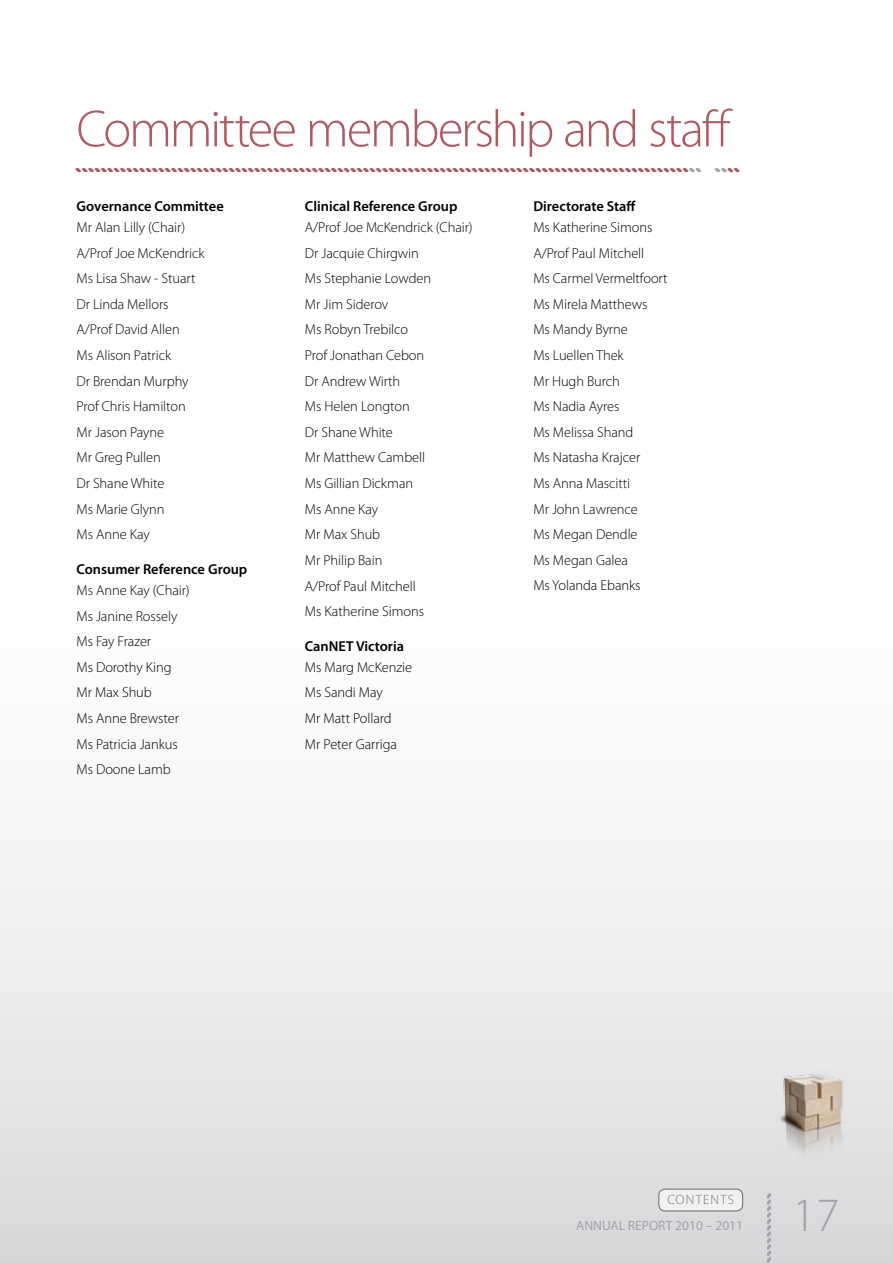
<style>
.page{position:relative;width:893px;height:1263px;background:#fff}
.page>*{position:absolute;margin:0;border:0;box-sizing:border-box;transform-origin:0 0}
.t1{font:300 52.5px "Myriad Pro";letter-spacing:-.045em;color:#af5a62}
.t2{font:300 48px "Myriad Pro";color:#a1a3a6}
.t3{font:300 14.4px/25.7px "Myriad Pro";letter-spacing:-.005em;color:#000}
.t4{font:600 14.4px "Myriad Pro";color:#000}
.t5{font:13.5px "Myriad Pro";color:#a1a3a6}
.t6{font:300 13.5px "Myriad Pro";letter-spacing:.085em;color:#757779}
</style>
<div class="page">
<div style="left:0;top:0;width:893px;height:1263px;background:linear-gradient(to bottom,#fff,#e3e4e5)"></div>
<svg style="left:714px;top:168px;width:26px;height:5px"></svg>
<svg style="left:75px;top:168px;width:626px;height:5px"></svg>
<img style="left:776px;top:1069px;width:70px;height:91px">
<div style="left:659px;top:1189px;width:84px;height:22px;background:#f1f1f2;border-radius:6px"></div>
<div style="left:658px;top:1188px;width:85px;height:23px;border:1px solid #757779;border-radius:6px"></div>
<svg style="left:766px;top:1192px;width:5px;height:71px"></svg>
<h1 class="t1" style="left:77px;top:97px;width:658px">Committee membership and staff</h1>
<p class="t4" style="left:77px;top:197px;width:149px">Governance Committee</p>
<p class="t3" style="left:77px;top:214px;width:129px">Mr Alan Lilly (Chair)<br>A/Prof Joe McKendrick<br>Ms Lisa Shaw - Stuart<br>Dr Linda Mellors<br>A/Prof David Allen<br>Ms Alison Patrick<br>Dr Brendan Murphy<br>Prof Chris Hamilton<br>Mr Jason Payne<br>Mr Greg Pullen<br>Dr Shane White<br>Ms Marie Glynn<br>Ms Anne Kay</p>
<p class="t4" style="left:77px;top:560px;width:172px">Consumer Reference Group</p>
<p class="t3" style="left:77px;top:577px;width:115px">Ms Anne Kay (Chair)<br>Ms Janine Rossely<br>Ms Fay Frazer<br>Ms Dorothy King<br>Mr Max Shub<br>Ms Anne Brewster<br>Ms Patricia Jankus<br>Ms Doone Lamb</p>
<p class="t4" style="left:305px;top:197px;width:154px">Clinical Reference Group</p>
<p class="t3" style="left:305px;top:214px;width:169px">A/Prof Joe McKendrick (Chair)<br>Dr Jacquie Chirgwin<br>Ms Stephanie Lowden<br>Mr Jim Siderov<br>Ms Robyn Trebilco<br>Prof Jonathan Cebon<br>Dr Andrew Wirth<br>Ms Helen Longton<br>Dr Shane White<br>Mr Matthew Cambell<br>Ms Gillian Dickman<br>Ms Anne Kay<br>Mr Max Shub<br>Mr Philip Bain<br>A/Prof Paul Mitchell<br>Ms Katherine Simons</p>
<p class="t4" style="left:305px;top:636px;width:101px">CanNET Victoria</p>
<p class="t3" style="left:305px;top:654px;width:109px">Ms Marg McKenzie<br>Ms Sandi May<br>Mr Matt Pollard<br>Mr Peter Garriga</p>
<p class="t4" style="left:533px;top:197px;width:104px">Directorate Staff</p>
<p class="t3" style="left:533px;top:214px;width:136px">Ms Katherine Simons<br>A/Prof Paul Mitchell<br>Ms Carmel Vermeltfoort<br>Ms Mirela Matthews<br>Ms Mandy Byrne<br>Ms Luellen Thek<br>Mr Hugh Burch<br>Ms Nadia Ayres<br>Ms Melissa Shand<br>Ms Natasha Krajcer<br>Ms Anna Mascitti<br>Mr John Lawrence<br>Ms Megan Dendle<br>Ms Megan Galea<br>Ms Yolanda Ebanks</p>
<p class="t6" style="left:667px;top:1192px;width:68px">CONTENTS</p>
<p class="t5" style="left:576px;top:1217px;width:169px">ANNUAL REPORT 2010 – 2011</p>
<h2 class="t2" style="left:793px;top:1186px;width:48px">17</h2>
</div>
